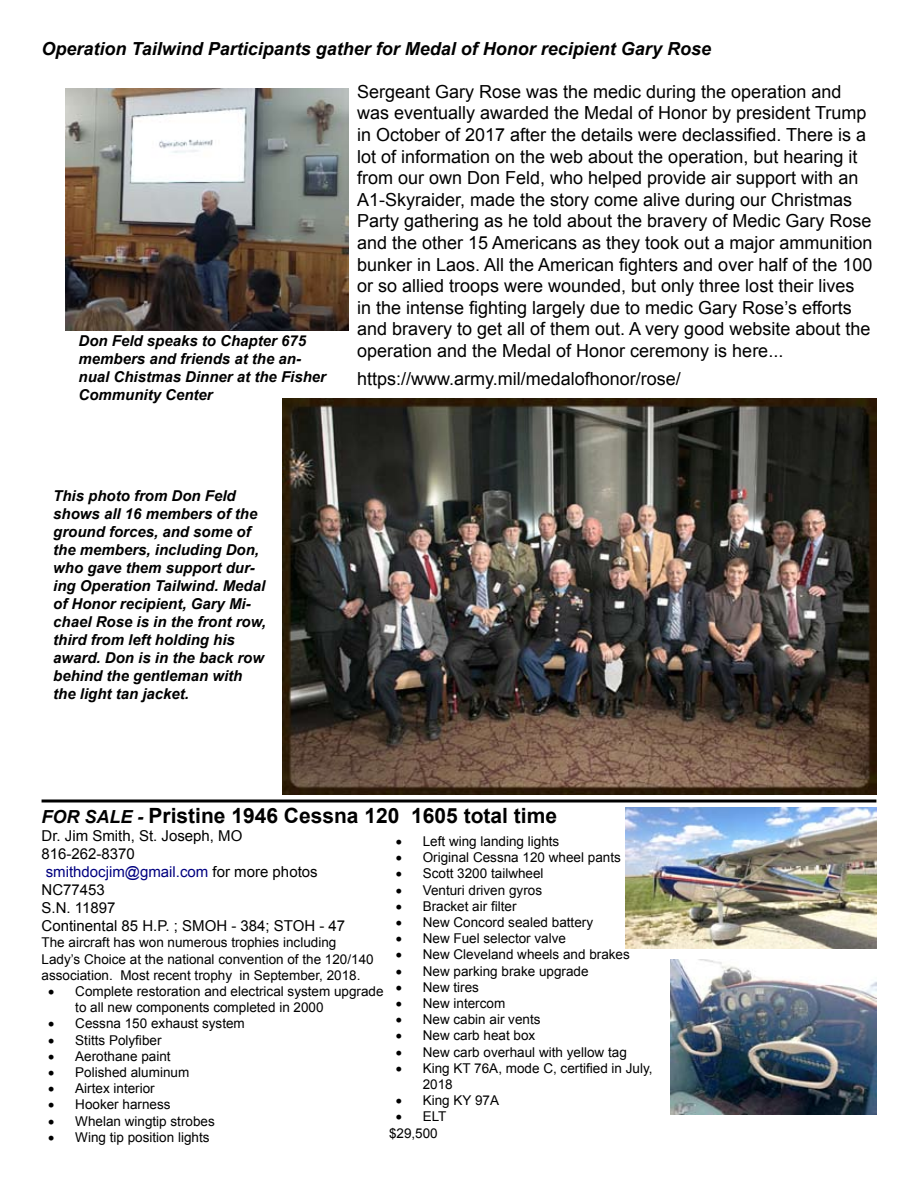
<style>
.page{position:relative;width:918px;height:1188px;background:#fff}
.page>*{position:absolute;margin:0;border:0;box-sizing:border-box;transform-origin:0 0}
.t1{font:700 21px "Arial";color:#000}
.t2{font:18px/21.6px "Arial";color:#000}
.t3{font:italic 700 18px "Arial";color:#000}
.t4{font:italic 700 15px/18px "Arial";color:#000}
.t5{font:15px/18px "Arial";color:#000}
.t6{font:13.5px/16.2px "Arial";color:#000}
.s1{font-style:italic;font-size:18px}
.s2{color:#000080}
</style>
<div class="page">
<hr style="left:42px;top:800px;width:834px;height:2px;background:#000">
<img style="left:282px;top:398px;width:594px;height:397px">
<img style="left:65px;top:88px;width:284px;height:242px">
<img style="left:626px;top:808px;width:250px;height:141px">
<img style="left:670px;top:960px;width:207px;height:155px">
<p class="t3" style="left:42px;top:36px;width:671px">Operation Tailwind Participants gather for Medal of Honor recipient Gary Rose</p>
<p class="t2" style="left:357px;top:81px;width:517px">Sergeant Gary Rose was the medic during the operation and was eventually awarded the Medal of Honor by president Trump in October of 2017 after the details were declassified. There is a lot of information on the web about the operation, but hearing it from our own Don Feld, who helped provide air support with an A1-Skyraider, made the story come alive during our Christmas Party gathering as he told about the bravery of Medic Gary Rose and the other 15 Americans as they took out a major ammunition bunker in Laos. All the American fighters and over half of the 100 or so allied troops were wounded, but only three lost their lives in the intense fighting largely due to medic Gary Rose’s efforts and bravery to get all of them out. A very good website about the operation and the Medal of Honor ceremony is here...</p>
<p class="t2" style="left:357px;top:368px;width:325px">https://www.army.mil/medalofhonor/rose/</p>
<p class="t4" style="left:79px;top:332px;width:249px">Don Feld speaks to Chapter 675 members and friends at the an&shy;nual Chistmas Dinner at the Fisher<br>Community Center</p>
<p class="t4" style="left:53px;top:488px;width:214px">This photo from Don Feld shows all 16 members of the ground forces, and some of the members, including Don, who gave them support dur&shy;ing Operation Tailwind. Medal of Honor recipient, Gary Mi&shy;chael Rose is in the front row, third from left holding his award. Don is in the back row behind the gentleman with the light tan jacket.</p>
<p class="t1" style="left:42px;top:801px;width:517px"><span class="s1">FOR SALE -</span> Pristine 1946 Cessna 120 1605 total time</p>
<p class="t5" style="left:42px;top:827px;width:305px">Dr. Jim Smith, St. Joseph, MO<br>816-262-8370<br><span class="s2">smithdocjim@gmail.com</span> for more photos<br>NC77453<br>S.N. 11897<br>Continental 85 H.P. ; SMOH - 384; STOH - 47</p>
<p class="t6" style="left:396px;top:833px;width:165px">• Left wing landing lights</p>
<p class="t6" style="left:396px;top:850px;width:227px">• Original Cessna 120 wheel pants</p>
<p class="t6" style="left:396px;top:866px;width:149px">• Scott 3200 tailwheel</p>
<p class="t6" style="left:396px;top:882px;width:148px">• Venturi driven gyros</p>
<p class="t6" style="left:396px;top:898px;width:122px">• Bracket air filter</p>
<p class="t6" style="left:396px;top:914px;width:199px">• New Concord sealed battery</p>
<p class="t6" style="left:396px;top:931px;width:172px">• New Fuel selector valve</p>
<p class="t6" style="left:396px;top:947px;width:236px">• New Cleveland wheels and brakes</p>
<p class="t6" style="left:396px;top:963px;width:194px">• New parking brake upgrade</p>
<p class="t6" style="left:396px;top:979px;width:85px">• New tires</p>
<p class="t6" style="left:396px;top:995px;width:111px">• New intercom</p>
<p class="t6" style="left:396px;top:1012px;width:146px">• New cabin air vents</p>
<p class="t6" style="left:396px;top:1028px;width:141px">• New carb heat box</p>
<p class="t6" style="left:396px;top:1044px;width:233px">• New carb overhaul with yellow tag</p>
<p class="t6" style="left:423px;top:1060px;width:231px;text-indent:-27px">• King KT 76A, mode C, certified in July,<br>2018</p>
<p class="t6" style="left:396px;top:1093px;width:105px">• King KY 97A</p>
<p class="t6" style="left:389px;top:1109px;width:59px;text-indent:7px">• ELT $29,500</p>
<p class="t6" style="left:42px;top:935px;width:334px">The aircraft has won numerous trophies including<br>Lady’s Choice at the national convention of the 120/140 association. Most recent trophy in September, 2018.</p>
<p class="t6" style="left:75px;top:983px;width:310px;text-indent:-27px">• Complete restoration and electrical system upgrade to all new components completed in 2000</p>
<p class="t6" style="left:48px;top:1016px;width:198px">• Cessna 150 exhaust system</p>
<p class="t6" style="left:48px;top:1032px;width:115px">• Stitts Polyfiber</p>
<p class="t6" style="left:48px;top:1048px;width:124px">• Aerothane paint</p>
<p class="t6" style="left:48px;top:1064px;width:143px">• Polished aluminum</p>
<p class="t6" style="left:48px;top:1081px;width:108px">• Airtex interior</p>
<p class="t6" style="left:48px;top:1097px;width:124px">• Hooker harness</p>
<p class="t6" style="left:48px;top:1113px;width:168px">• Whelan wingtip strobes</p>
<p class="t6" style="left:48px;top:1129px;width:163px">• Wing tip position lights</p>
</div>
